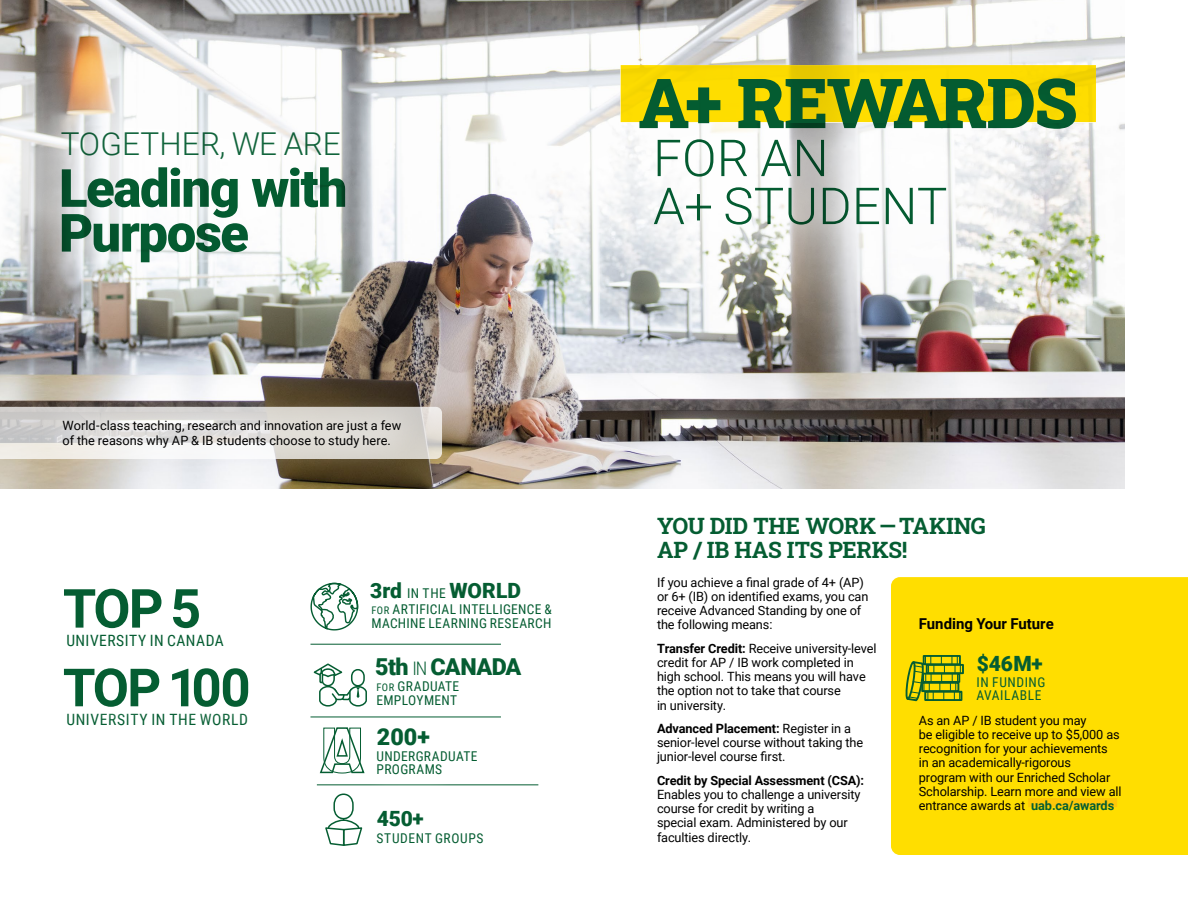
<style>
.page{position:relative;width:1188px;height:918px;background:#fff}
.page>*{position:absolute;margin:0;border:0;box-sizing:border-box;transform-origin:0 0}
.t1{font:900 69px "Roboto Slab";letter-spacing:-.025em;color:#055d32}
.t2{font:700 53.85px "Roboto";color:#055d32}
.t3{font:700 52.8px "Roboto";letter-spacing:-.045em;color:#055d32}
.t4{font:900 52.65px/44.8px "Roboto";letter-spacing:-.025em;color:#055d32}
.t5{font:300 51px/48px "Roboto";letter-spacing:.005em;color:#055d32}
.t6{font:300 31.5px "Roboto";letter-spacing:.005em;color:#055d32}
.t7{font:900 23.25px "Roboto";letter-spacing:-.02em;color:#055d32}
.t8{font:700 22.5px/24px "Roboto Slab";letter-spacing:-.01em;color:#055d32}
.t9{font:900 21px "Roboto";color:#055d32}
.t10{font:15.6px "Roboto Condensed";letter-spacing:.035em;color:#055d32}
.t11{font:700 15px "Roboto";color:#000}
.t12{font:13.5px/13.5px "Roboto Condensed";letter-spacing:.03em;color:#055d32}
.t13{font:12.75px/14.2px "Roboto";letter-spacing:-.01em;color:#000}
.t14{font:700 12.75px "Roboto";letter-spacing:-.01em;color:#000}
.s1{font-family:"Roboto Condensed";font-weight:400;font-size:13.5px}
.s2{font-size:10.5px}
.s3{font-family:"Roboto Condensed";font-weight:300;font-size:18.75px}
.s4{font-weight:700}
.s5{font-weight:700;color:#055d32}
</style>
<div class="page">
<img style="left:0;top:428px;width:1125px;height:61px">
<img style="left:460px;top:0;width:665px;height:428px">
<img style="left:0;top:0;width:460px;height:428px">
<div style="left:891px;top:577px;width:297px;height:278px;background:#ffde00"></div>
<div style="left:1028px;top:798px;width:89px;height:9px;background:#ffc709"></div>
<hr style="left:317px;top:785px;width:221px;height:1px;background:#055d32">
<svg style="left:0;top:407px;width:442px;height:52px;background:#d9d6d2"></svg>
<div style="left:35px;top:393px;width:393px;height:82px;background:#fff;opacity:.35"></div>
<div style="left:621px;top:65px;width:475px;height:57px;background:#ffde00"></div>
<svg style="left:325px;top:793px;width:38px;height:53px"></svg>
<div style="left:926px;top:664px;width:38px;height:10px;border:2px solid #055d32"></div>
<div style="left:924px;top:691px;width:38px;height:10px;border:2px solid #055d32"></div>
<svg style="left:904px;top:655px;width:57px;height:47px;background:#9caa13"></svg>
<div style="left:360px;top:711px;width:134px;height:82px;background:#fff"></div>
<svg style="left:319px;top:727px;width:46px;height:47px"></svg>
<svg style="left:313px;top:663px;width:54px;height:44px"></svg>
<svg style="left:310px;top:582px;width:49px;height:62px"></svg>
<hr style="left:310px;top:644px;width:191px;height:1px;background:#055d32">
<hr style="left:310px;top:717px;width:191px;height:1px;background:#055d32">
<h3 class="t6" style="left:60px;top:122px;width:282px">TOGETHER, WE ARE</h3>
<h3 class="t4" style="left:59px;top:164px;width:290px">Leading with<br>Purpose</h3>
<p class="t13" style="left:63px;top:418px;width:340px">World-class teaching, research and innovation are just a few of the reasons why AP &amp; IB students choose to study here.</p>
<h2 class="t2" style="left:63px;top:571px;width:140px">TOP 5</h2>
<p class="t10" style="left:66px;top:629px;width:159px">UNIVERSITY IN CANADA</p>
<h3 class="t3" style="left:63px;top:651px;width:189px">TOP 100</h3>
<p class="t10" style="left:66px;top:709px;width:183px">UNIVERSITY IN THE WORLD</p>
<h3 class="t9" style="left:370px;top:576px;width:152px">3rd <span class="s1">IN THE</span> WORLD</h3>
<p class="t12" style="left:371px;top:602px;width:182px"><span class="s2">FOR</span> ARTIFICIAL INTELLIGENCE &amp;<br>MACHINE LEARNING RESEARCH</p>
<h3 class="t7" style="left:375px;top:651px;width:148px">5th <span class="s3">IN</span> CANADA</h3>
<p class="t12" style="left:376px;top:679px;width:84px"><span class="s2">FOR</span> GRADUATE<br>EMPLOYMENT</p>
<h3 class="t7" style="left:377px;top:720px;width:55px">200+</h3>
<p class="t12" style="left:377px;top:749px;width:102px">UNDERGRADUATE<br>PROGRAMS</p>
<h3 class="t9" style="left:377px;top:804px;width:49px">450+</h3>
<p class="t12" style="left:377px;top:831px;width:108px">STUDENT GROUPS</p>
<h1 class="t1" style="left:639px;top:56px;width:440px">A+ REWARDS</h1>
<h3 class="t5" style="left:653px;top:132px;width:296px">FOR AN<br>A+ STUDENT</h3>
<h3 class="t8" style="left:657px;top:514px;width:330px">YOU DID THE WORK — TAKING<br>AP / IB HAS ITS PERKS!</h3>
<p class="t13" style="left:657px;top:575px;width:213px">If you achieve a final grade of 4+ (AP) or 6+ (IB) on identified exams, you can receive Advanced Standing by one of the following means:</p>
<p class="t13" style="left:657px;top:641px;width:221px"><span class="s4">Transfer Credit:</span> Receive university-level credit for AP / IB work completed in high school. This means you will have the option not to take that course<br>in university.</p>
<p class="t13" style="left:657px;top:721px;width:208px"><span class="s4">Advanced Placement:</span> Register in a senior-level course without taking the junior-level course first.</p>
<p class="t14" style="left:657px;top:771px;width:209px">Credit by Special Assessment (CSA):</p>
<p class="t13" style="left:657px;top:787px;width:205px">Enables you to challenge a university course for credit by writing a<br>special exam. Administered by our faculties directly.</p>
<p class="t11" style="left:919px;top:614px;width:136px">Funding Your Future</p>
<h3 class="t9" style="left:977px;top:649px;width:67px">$46M+</h3>
<p class="t12" style="left:977px;top:675px;width:70px">IN FUNDING<br>AVAILABLE</p>
<p class="t13" style="left:919px;top:712px;width:204px">As an AP / IB student you may<br>be eligible to receive up to $5,000 as recognition for your achievements<br>in an academically-rigorous program with our Enriched Scholar Scholarship. Learn more and view all entrance awards at <span class="s5">uab.ca/awards</span></p>
</div>
